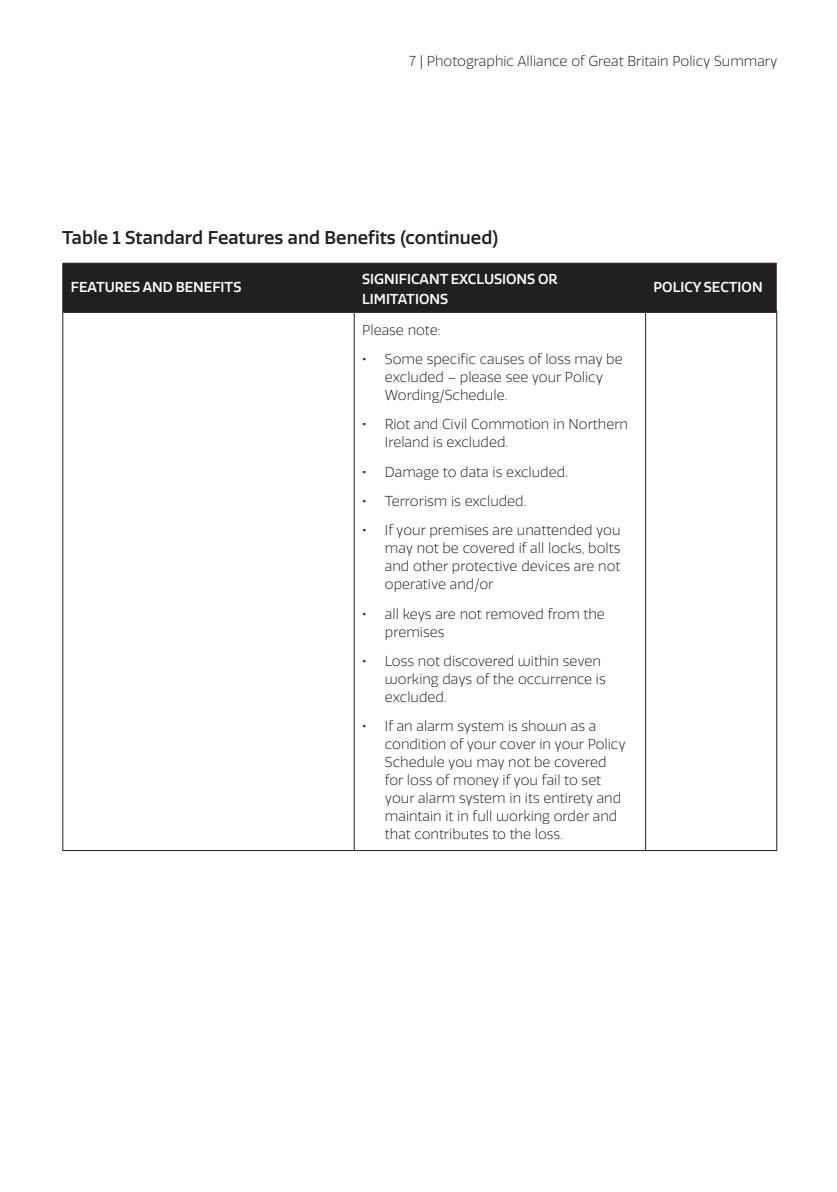
<style>
.page{position:relative;width:837px;height:1192px;background:#fff}
.page>*{position:absolute;margin:0;border:0;box-sizing:border-box;transform-origin:0 0}
.t1{font:500 18px "RSA Sans";color:#231f20}
.t2{font:300 14px/18px "RSA Sans";color:#231f20}
.t3{font:500 14px/20px "RSA Sans";color:#fff}
.s1{font-weight:500}
</style>
<div class="page">
<div style="left:63px;top:264px;width:713px;height:47px;background:#231f20"></div>
<hr style="left:62px;top:312px;width:1px;height:538px;background:#231f20">
<hr style="left:353px;top:313px;width:1px;height:537px;background:#231f20">
<hr style="left:645px;top:313px;width:1px;height:537px;background:#231f20">
<hr style="left:776px;top:313px;width:1px;height:537px;background:#231f20">
<hr style="left:62px;top:263px;width:292px;height:1px;background:#231f20">
<hr style="left:62px;top:264px;width:1px;height:48px;background:#231f20">
<hr style="left:354px;top:263px;width:291px;height:1px;background:#231f20">
<hr style="left:645px;top:263px;width:131px;height:1px;background:#231f20">
<hr style="left:63px;top:311px;width:291px;height:2px;background:#231f20">
<hr style="left:354px;top:311px;width:291px;height:2px;background:#231f20">
<hr style="left:645px;top:311px;width:132px;height:2px;background:#231f20">
<hr style="left:62px;top:850px;width:292px;height:1px;background:#231f20">
<hr style="left:354px;top:850px;width:291px;height:1px;background:#231f20">
<hr style="left:645px;top:850px;width:132px;height:1px;background:#231f20">
<p class="t2" style="left:409px;top:52px;width:370px">7 | Photographic Alliance of Great Britain Policy Summary</p>
<p class="t1" style="left:62px;top:226px;width:437px">Table 1 Standard Features and Benefits (continued)</p>
<p class="t3" style="left:71px;top:277px;width:172px">FEATURES AND BENEFITS</p>
<p class="t3" style="left:362px;top:269px;width:197px">SIGNIFICANT EXCLUSIONS OR<br>LIMITATIONS</p>
<p class="t3" style="left:653px;top:277px;width:110px">POLICY SECTION</p>
<p class="t2" style="left:362px;top:321px;width:80px">Please note:</p>
<p class="t2" style="left:385px;top:350px;width:239px;text-indent:-23px"><span class="s1">•</span> Some specific causes of loss may be excluded – please see your Policy<br>Wording/Schedule.</p>
<p class="t2" style="left:385px;top:415px;width:245px;text-indent:-23px"><span class="s1">•</span> Riot and Civil Commotion in Northern<br>Ireland is excluded.</p>
<p class="t2" style="left:362px;top:463px;width:207px"><span class="s1">•</span> Damage to data is excluded.</p>
<p class="t2" style="left:362px;top:492px;width:166px"><span class="s1">•</span> Terrorism is excluded.</p>
<p class="t2" style="left:385px;top:521px;width:237px;text-align:justify;text-indent:-23px"><span class="s1">•</span> If your premises are unattended you may not be covered if all locks, bolts and other protective devices are not operative and/or</p>
<p class="t2" style="left:385px;top:605px;width:221px;text-indent:-23px"><span class="s1">•</span> all keys are not removed from the premises</p>
<p class="t2" style="left:385px;top:652px;width:222px;text-indent:-23px"><span class="s1">•</span> Loss not discovered within seven working days of the occurrence is excluded.</p>
<p class="t2" style="left:385px;top:718px;width:242px;text-indent:-23px"><span class="s1">•</span> If an alarm system is shown as a condition of your cover in your Policy Schedule you may not be covered for loss of money if you fail to set your alarm system in its entirety and maintain it in full working order and that contributes to the loss.</p>
</div>
